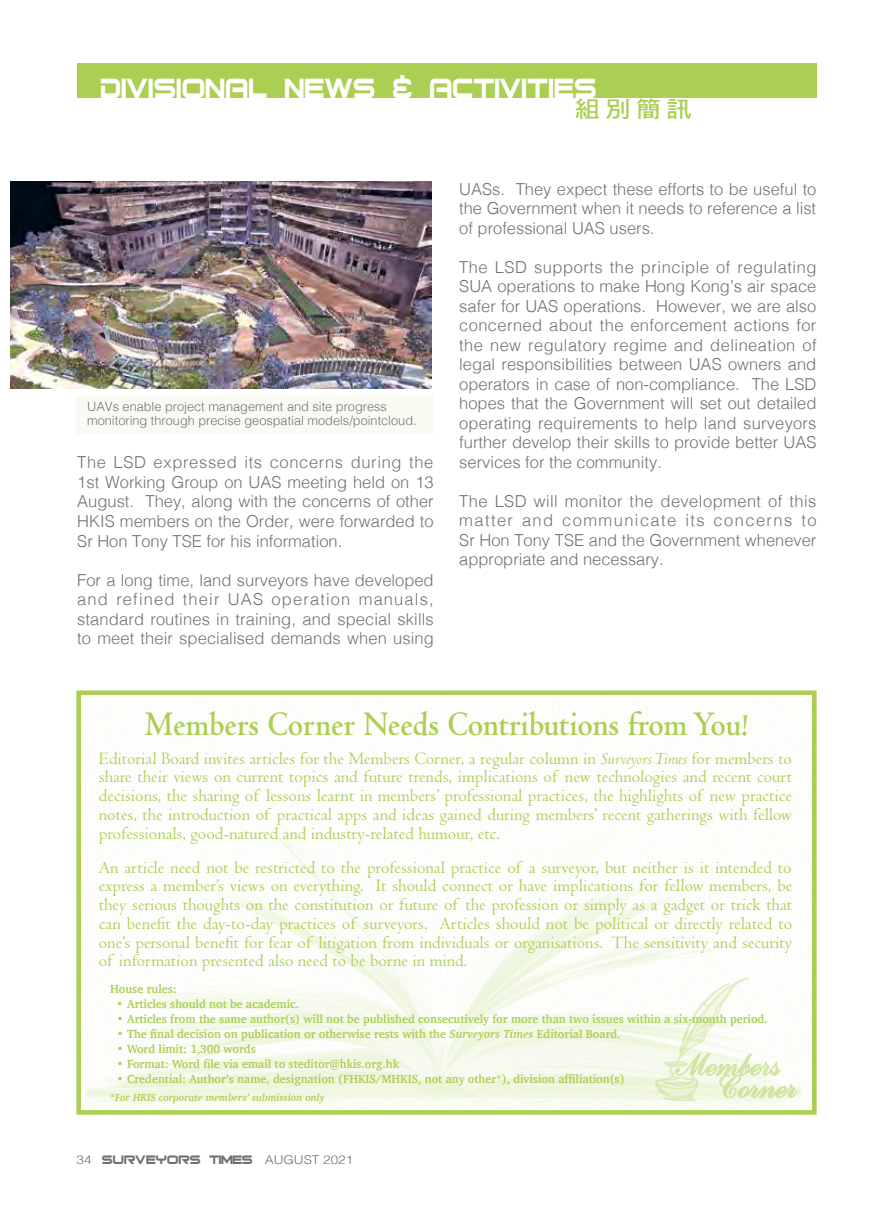
<style>
.page{position:relative;width:893px;height:1217px;background:#fff}
.page>*{position:absolute;margin:0;border:0;box-sizing:border-box;transform-origin:0 0}
.t1{font:37.5px "Bitsumishi";color:#fff;scale:.9 1}
.t2{font:700 36px "Centaur MT Std";color:#aacf52;scale:.9 1}
.t3{font:22.95px "DF Hei Bd HK BF";color:#aacf52;scale:1.11 1}
.t4{font:18px/18.8px "Centaur MT Std";color:#aacf52;text-align:justify}
.t5{font:300 16.5px/19.5px "Helvetica";color:#727171;text-align:justify}
.t6{font:16.5px "Bitsumishi";color:#727171}
.t7{font:300 12.75px/13.5px "Helvetica";color:#727171}
.t8{font:700 12px "Charter";color:#aacf52;scale:.95 1}
.t9{font:italic 700 10.5px "Charter";color:#aacf52;scale:.95 1}
.s1{font-style:italic}
.s2{font-style:normal}
.s3{font-family:"Helvetica";font-weight:300;font-size:12.15px}
</style>
<div class="page">
<div style="left:77px;top:64px;width:739px;height:34px;background:#aacf52"></div>
<img style="left:11px;top:181px;width:420px;height:208px">
<div style="left:77px;top:395px;width:357px;height:38px;background:#f8fbf1"></div>
<img style="left:83px;top:695px;width:726px;height:414px">
<svg style="left:654px;top:976px;width:143px;height:126px"></svg>
<div style="left:77px;top:690px;width:739px;height:424px;border:4px solid #aacf52"></div>
<h1 class="t1" style="left:101px;top:73px;width:553px">DIVISIONAL NEWS &amp; ACTIVITIES</h1>
<h3 class="t3" style="left:575px;top:97px;width:107px">組別簡訊</h3>
<p class="t7" style="left:87px;top:399px;width:331px">UAVs enable project management and site progress monitoring through precise geospatial models/pointcloud.</p>
<p class="t5" style="left:77px;top:451px;width:358px">The LSD expressed its concerns during the 1st Working Group on UAS meeting held on 13<br>August. They, along with the concerns of other HKIS members on the Order, were forwarded to Sr Hon Tony TSE for his information.</p>
<p class="t5" style="left:77px;top:568px;width:358px">For a long time, land surveyors have developed and refined their UAS operation manuals, standard routines in training, and special skills to meet their specialised demands when using</p>
<p class="t5" style="left:459px;top:178px;width:359px">UASs. They expect these efforts to be useful to the Government when it needs to reference a list of professional UAS users.</p>
<p class="t5" style="left:459px;top:256px;width:359px">The LSD supports the principle of regulating SUA operations to make Hong Kong’s air space safer for UAS operations. However, we are also concerned about the enforcement actions for the new regulatory regime and delineation of legal responsibilities between UAS owners and operators in case of non-compliance. The LSD hopes that the Government will set out detailed operating requirements to help land surveyors further develop their skills to provide better UAS services for the community.</p>
<p class="t5" style="left:459px;top:490px;width:359px">The LSD will monitor the development of this matter and communicate its concerns to Sr Hon Tony TSE and the Government whenever appropriate and necessary.</p>
<h2 class="t2" style="left:145px;top:704px;width:672px">Members Corner Needs Contributions from You!</h2>
<p class="t4" style="left:99px;top:749px;width:695px">Editorial Board invites articles for the Members Corner, a regular column in <span class="s1">Surveyors Times</span> for members to share their views on current topics and future trends, implications of new technologies and recent court decisions, the sharing of lessons learnt in members’ professional practices, the highlights of new practice notes, the introduction of practical apps and ideas gained during members’ recent gatherings with fellow professionals, good-natured and industry-related humour, etc.</p>
<p class="t4" style="left:99px;top:857px;width:695px">An article need not be restricted to the professional practice of a surveyor, but neither is it intended to express a member’s views on everything. It should connect or have implications for fellow members, be they serious thoughts on the constitution or future of the profession or simply as a gadget or trick that can benefit the day-to-day practices of surveyors. Articles should not be political or directly related to one’s personal benefit for fear of litigation from individuals or organisations. The sensitivity and security of information presented also need to be borne in mind.</p>
<p class="t8" style="left:110px;top:978px;width:72px">House rules:</p>
<p class="t8" style="left:116px;top:993px;width:194px">• Articles should not be academic.</p>
<p class="t8" style="left:117px;top:1008px;width:687px">• Articles from the same author(s) will not be published consecutively for more than two issues within a six-month period.</p>
<p class="t8" style="left:117px;top:1023px;width:532px">• The final decision on publication or otherwise rests with the <span class="s1">Surveyors Times</span> Editorial Board.</p>
<p class="t8" style="left:117px;top:1038px;width:148px">• Word limit: 1,300 words</p>
<p class="t8" style="left:117px;top:1053px;width:298px">• Format: Word file via email to steditor@hkis.org.hk</p>
<p class="t8" style="left:117px;top:1068px;width:536px">• Credential: Author’s name, designation (FHKIS/MHKIS, not any other*), division affiliation(s)</p>
<p class="t9" style="left:110px;top:1088px;width:227px"><span class="s2">*</span>For HKIS corporate members’ submission only</p>
<p class="t6" style="left:77px;top:1152px;width:278px"><span class="s3">34</span> SURVEYORS TIMES <span class="s3">AUGUST 2021</span></p>
</div>
